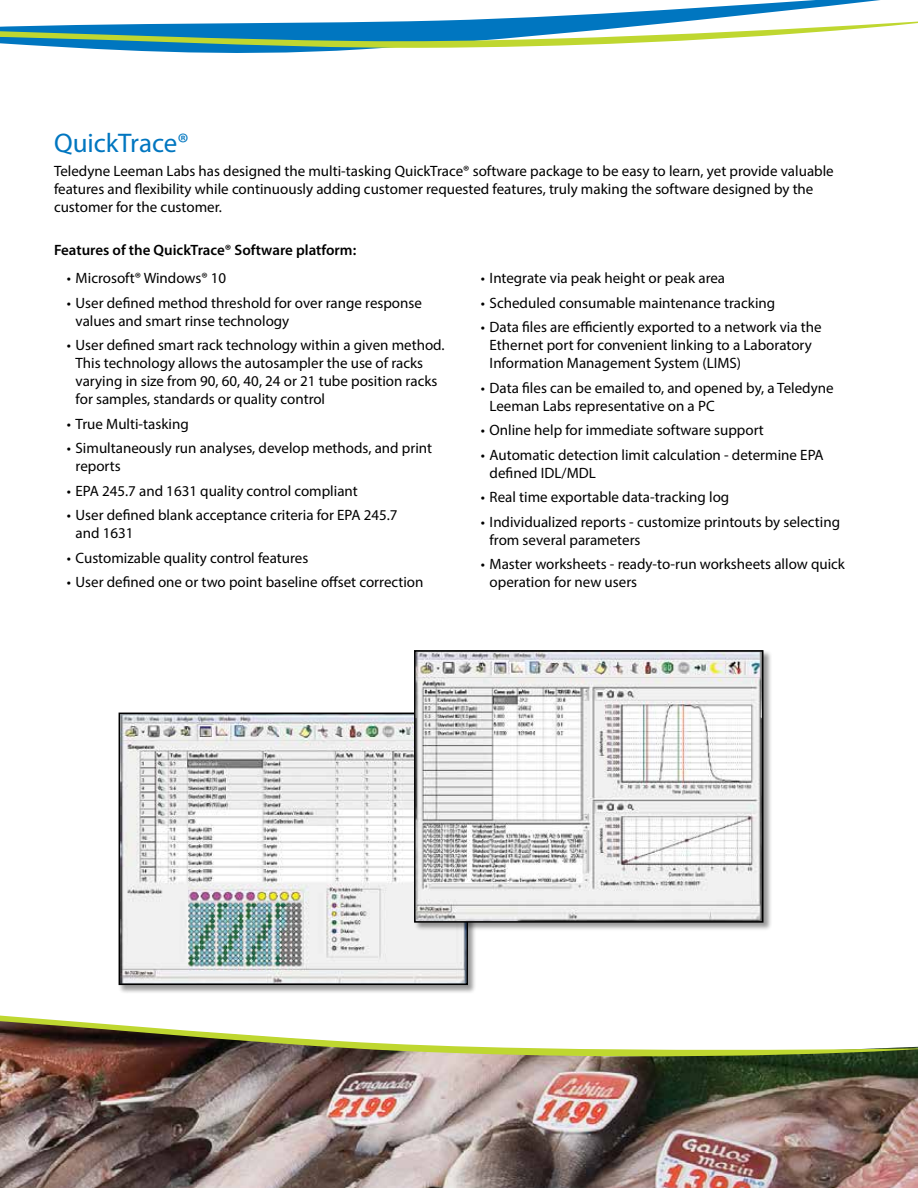
<style>
.page{position:relative;width:918px;height:1188px;background:#fff}
.page>*{position:absolute;margin:0;border:0;box-sizing:border-box;transform-origin:0 0}
.t1{font:27px "Myriad Pro";color:#0076c0}
.t2{font:15px/18px "Myriad Pro";color:#000}
.t3{font:600 15px "Myriad Pro";color:#000}
</style>
<div class="page">
<svg style="left:489px;top:0;width:391px;height:19px"></svg>
<svg style="left:0;top:19px;width:918px;height:34px"></svg>
<img style="left:0;top:1064px;width:918px;height:124px">
<svg style="left:0;top:985px;width:918px;height:79px"></svg>
<div style="left:119px;top:713px;width:358px;height:281px;background:#000;opacity:.4"></div>
<img style="left:122px;top:716px;width:343px;height:266px">
<div style="left:119px;top:713px;width:349px;height:272px;border:2px solid #000"></div>
<div style="left:414px;top:650px;width:358px;height:282px;background:#000;opacity:.4"></div>
<img style="left:417px;top:653px;width:344px;height:267px">
<div style="left:414px;top:650px;width:350px;height:273px;border:2px solid #000"></div>
<h1 class="t1" style="left:54px;top:126px;width:136px">QuickTrace®</h1>
<p class="t2" style="left:54px;top:162px;width:781px">Teledyne Leeman Labs has designed the multi-tasking QuickTrace® software package to be easy to learn, yet provide valuable features and flexibility while continuously adding customer requested features, truly making the software designed by the customer for the customer.</p>
<p class="t3" style="left:54px;top:240px;width:304px">Features of the QuickTrace® Software platform:</p>
<p class="t2" style="left:67px;top:269px;width:161px">• Microsoft® Windows® 10</p>
<p class="t2" style="left:76px;top:294px;width:348px;text-indent:-9px">• User defined method threshold for over range response values and smart rinse technology</p>
<p class="t2" style="left:76px;top:336px;width:371px;text-indent:-9px">• User defined smart rack technology within a given method.<br>This technology allows the autosampler the use of racks varying in size from 90, 60, 40, 24 or 21 tube position racks for samples, standards or quality control</p>
<p class="t2" style="left:67px;top:415px;width:123px">• True Multi-tasking</p>
<p class="t2" style="left:76px;top:439px;width:358px;text-indent:-9px">• Simultaneously run analyses, develop methods, and print reports</p>
<p class="t2" style="left:67px;top:482px;width:292px">• EPA 245.7 and 1631 quality control compliant</p>
<p class="t2" style="left:76px;top:506px;width:324px;text-indent:-9px">• User defined blank acceptance criteria for EPA 245.7 and 1631</p>
<p class="t2" style="left:67px;top:549px;width:243px">• Customizable quality control features</p>
<p class="t2" style="left:67px;top:573px;width:358px">• User defined one or two point baseline offset correction</p>
<p class="t2" style="left:481px;top:269px;width:246px">• Integrate via peak height or peak area</p>
<p class="t2" style="left:481px;top:294px;width:296px">• Scheduled consumable maintenance tracking</p>
<p class="t2" style="left:490px;top:318px;width:334px;text-indent:-9px">• Data files are efficiently exported to a network via the<br>Ethernet port for convenient linking to a Laboratory<br>Information Management System (LIMS)</p>
<p class="t2" style="left:490px;top:379px;width:346px;text-indent:-9px">• Data files can be emailed to, and opened by, a Teledyne<br>Leeman Labs representative on a PC</p>
<p class="t2" style="left:481px;top:421px;width:284px">• Online help for immediate software support</p>
<p class="t2" style="left:490px;top:446px;width:335px;text-indent:-9px">• Automatic detection limit calculation - determine EPA defined IDL/MDL</p>
<p class="t2" style="left:481px;top:488px;width:250px">• Real time exportable data-tracking log</p>
<p class="t2" style="left:490px;top:513px;width:352px;text-indent:-9px">• Individualized reports - customize printouts by selecting from several parameters</p>
<p class="t2" style="left:490px;top:555px;width:357px;text-indent:-9px">• Master worksheets - ready-to-run worksheets allow quick operation for new users</p>
</div>
